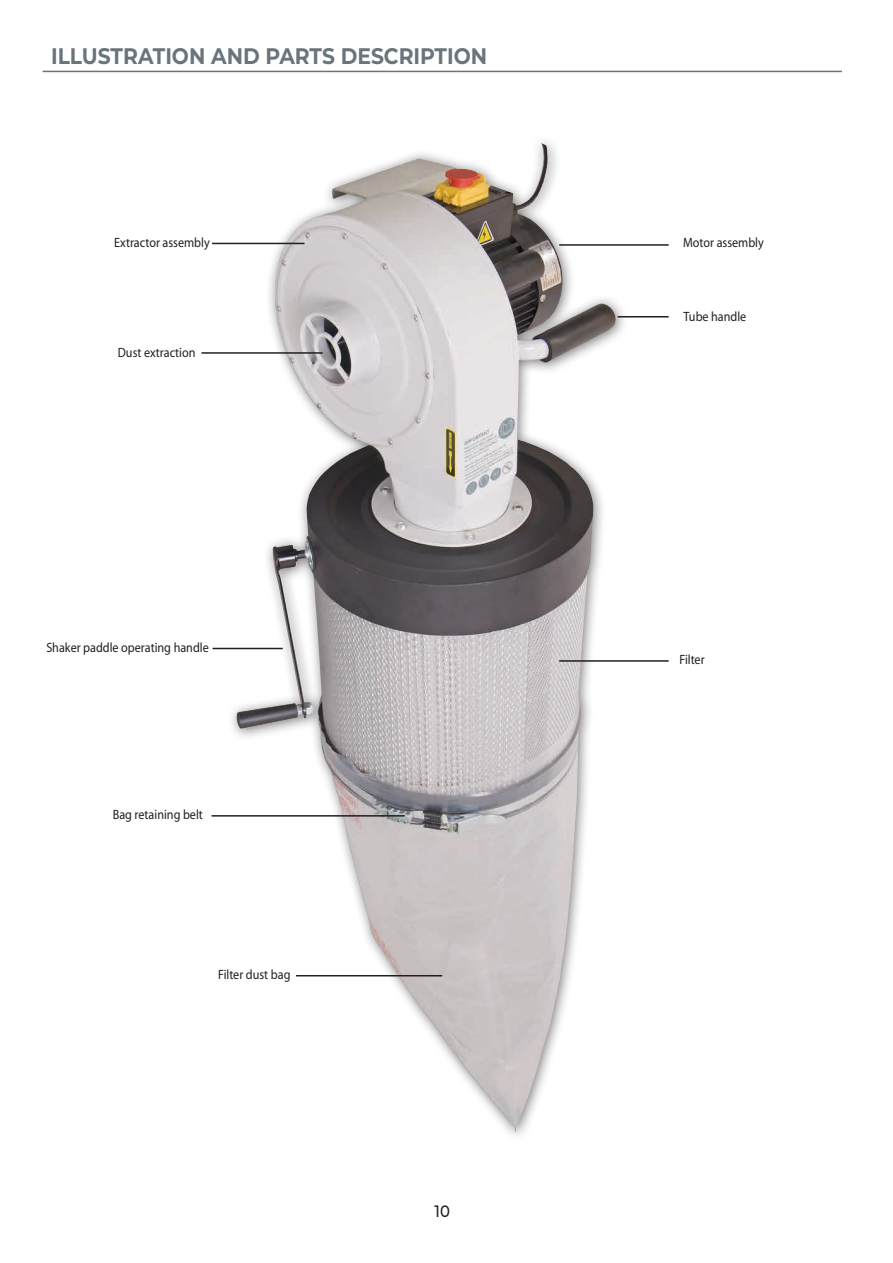
<style>
.page{position:relative;width:893px;height:1263px;background:#fff}
.page>*{position:absolute;margin:0;border:0;box-sizing:border-box;transform-origin:0 0}
.Main_Heading_Left{font:700 22.5px "Montserrat";color:#6a747b;scale:.9 1}
.Page_Numbers{font:500 16.5px "Montserrat";color:#231f20;scale:.9 1}
.Image_Description{font:13.5px "Myriad";color:#231f20;scale:.9 1}
</style>
<div class="page">
<hr style="left:43px;top:71px;width:799px;height:1px;background:#6a747b">
<img style="left:237px;top:146px;width:379px;height:986px">
<div style="left:213px;top:966px;width:83px;height:19px;background:#fff"></div>
<hr style="left:212px;top:243px;width:93px;height:1px;background:#231f20">
<hr style="left:559px;top:244px;width:110px;height:2px;background:#231f20">
<hr style="left:618px;top:316px;width:51px;height:1px;background:#231f20">
<hr style="left:201px;top:352px;width:122px;height:2px;background:#231f20">
<hr style="left:213px;top:648px;width:70px;height:1px;background:#231f20">
<hr style="left:559px;top:660px;width:110px;height:2px;background:#231f20">
<hr style="left:296px;top:975px;width:146px;height:1px;background:#231f20">
<hr style="left:212px;top:815px;width:193px;height:1px;background:#231f20">
<p class="Main_Heading_Left" style="left:51px;top:40px;width:486px">ILLUSTRATION AND PARTS DESCRIPTION</p>
<p class="Image_Description" style="left:114px;top:236px;width:108px">Extractor assembly</p>
<p class="Image_Description" style="left:118px;top:345px;width:88px">Dust extraction</p>
<p class="Image_Description" style="left:46px;top:641px;width:182px">Shaker paddle operating handle</p>
<p class="Image_Description" style="left:113px;top:808px;width:102px">Bag retaining belt</p>
<p class="Image_Description" style="left:218px;top:968px;width:82px">Filter dust bag</p>
<p class="Page_Numbers" style="left:435px;top:1200px;width:19px">10</p>
<p class="Image_Description" style="left:683px;top:236px;width:91px">Motor assembly</p>
<p class="Image_Description" style="left:683px;top:310px;width:71px">Tube handle</p>
<p class="Image_Description" style="left:679px;top:652px;width:30px">Filter</p>
</div>
